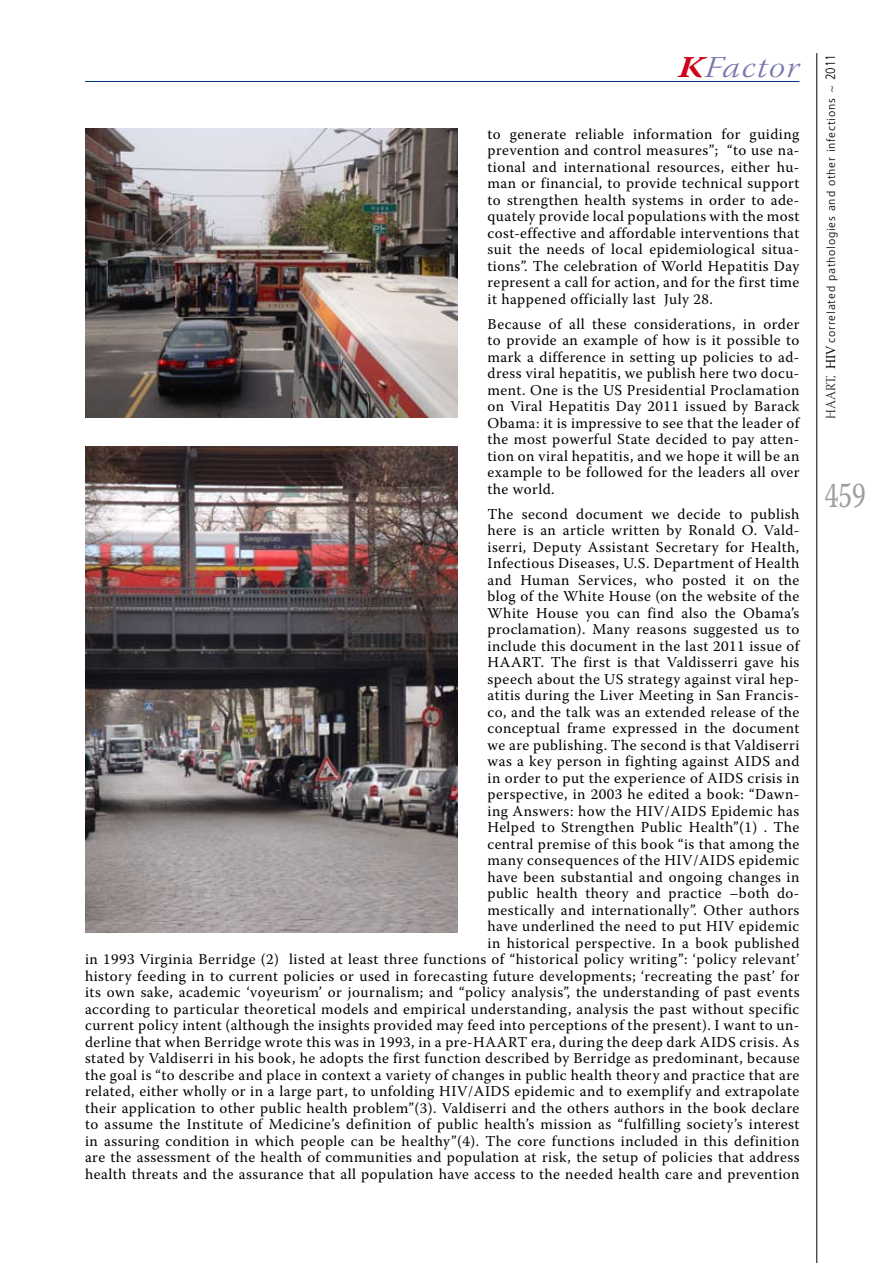
<style>
.page{position:relative;width:893px;height:1263px;background:#fff}
.page>*{position:absolute;margin:0;border:0;box-sizing:border-box;transform-origin:0 0}
.t1{font:36px "Warnock Pro";color:#9c9d9f;scale:.75 1}
.t2{font:30.3px "Warnock Pro Light It Subh";letter-spacing:.04em;color:#7978ac;scale:1.19 1}
.t3{font:15px/16.5px "Warnock Pro";letter-spacing:.03em;color:#000;text-align:justify}
.t4{font:300 condensed 11.55px "Frutiger";letter-spacing:.06em;color:#000;scale:1.18 1}
.s1{font-family:"Warnock Pro";font-weight:700;font-style:italic;color:#d10019}
.s2{font-family:"Warnock Pro Light Disp";font-weight:400;font-stretch:normal;font-size:13.5px}
.s3{font-family:"Warnock Pro";font-weight:400;font-stretch:normal;font-size:13.5px}
.s4{font-size:13.5px}
</style>
<div class="page">
<hr style="left:85px;top:81px;width:714px;height:1px;background:#003882">
<hr style="left:816px;top:53px;width:1px;height:1210px;background:#000">
<img style="left:85px;top:129px;width:373px;height:288px">
<img style="left:85px;top:447px;width:373px;height:485px">
<h2 class="t2" style="left:679px;top:51px;width:103px"><span class="s1">K</span>Factor</h2>
<p class="t4" style="left:824px;top:419px;width:311px;rotate:-90deg"><span class="s2">HAART,</span> <span class="s3">HIV</span> correlated pathologies and other infections ~ <span class="s4">2011</span></p>
<p class="t3" style="left:488px;top:125px;width:313px">to generate reliable information for guiding prevention and control measures”; “to use na&shy;tional and international resources, either hu&shy;man or financial, to provide technical support to strengthen health systems in order to ade&shy;quately provide local populations with the most cost-effective and affordable interventions that suit the needs of local epidemiological situa&shy;tions”. The celebration of World Hepatitis Day represent a call for action, and for the first time it happened officially last July 28.</p>
<p class="t3" style="left:488px;top:315px;width:313px">Because of all these considerations, in order to provide an example of how is it possible to mark a difference in setting up policies to ad&shy;dress viral hepatitis, we publish here two docu&shy;ment. One is the US Presidential Proclamation on Viral Hepatitis Day 2011 issued by Barack Obama: it is impressive to see that the leader of the most powerful State decided to pay atten&shy;tion on viral hepatitis, and we hope it will be an example to be followed for the leaders all over the world.</p>
<p class="t3" style="left:85px;top:505px;width:716px;text-align:right">The second document we decide to publish<br>here is an article written by Ronald O. Vald-<br>iserri, Deputy Assistant Secretary for Health,<br>Infectious Diseases, U.S. Department of Health<br>and Human Services, who posted it on the<br>blog of the White House (on the website of the<br>White House you can find also the Obama’s<br>proclamation). Many reasons suggested us to<br>include this document in the last 2011 issue of<br>HAART. The first is that Valdisserri gave his<br>speech about the US strategy against viral hep-<br>atitis during the Liver Meeting in San Francis-<br>co, and the talk was an extended release of the<br>conceptual frame expressed in the document<br>we are publishing. The second is that Valdiserri<br>was a key person in fighting against AIDS and<br>in order to put the experience of AIDS crisis in<br>perspective, in 2003 he edited a book: “Dawn-<br>ing Answers: how the HIV/AIDS Epidemic has<br>Helped to Strengthen Public Health”(1) . The<br>central premise of this book “is that among the<br>many consequences of the HIV/AIDS epidemic<br>have been substantial and ongoing changes in<br>public health theory and practice –both do-<br>mestically and internationally”. Other authors<br>have underlined the need to put HIV epidemic<br>in historical perspective. In a book published<br>in 1993 Virginia Berridge (2) listed at least three functions of “historical policy writing”: ‘policy relevant’ history feeding in to current policies or used in forecasting future developments; ‘recreating the past’ for its own sake, academic ‘voyeurism’ or journalism; and “policy analysis”, the understanding of past events according to particular theoretical models and empirical understanding, analysis the past without specific current policy intent (although the insights provided may feed into perceptions of the present). I want to un&shy;derline that when Berridge wrote this was in 1993, in a pre-HAART era, during the deep dark AIDS crisis. As stated by Valdiserri in his book, he adopts the first function described by Berridge as predominant, because the goal is “to describe and place in context a variety of changes in public health theory and practice that are related, either wholly or in a large part, to unfolding HIV/AIDS epidemic and to exemplify and extrapolate their application to other public health problem”(3). Valdiserri and the others authors in the book declare to assume the Institute of Medicine’s definition of public health’s mission as “fulfilling society’s interest in assuring condition in which people can be healthy”(4). The core functions included in this definition are the assessment of the health of communities and population at risk, the setup of policies that address health threats and the assurance that all population have access to the needed health care and prevention</p>
<h1 class="t1" style="left:825px;top:473px;width:56px">459</h1>
</div>
